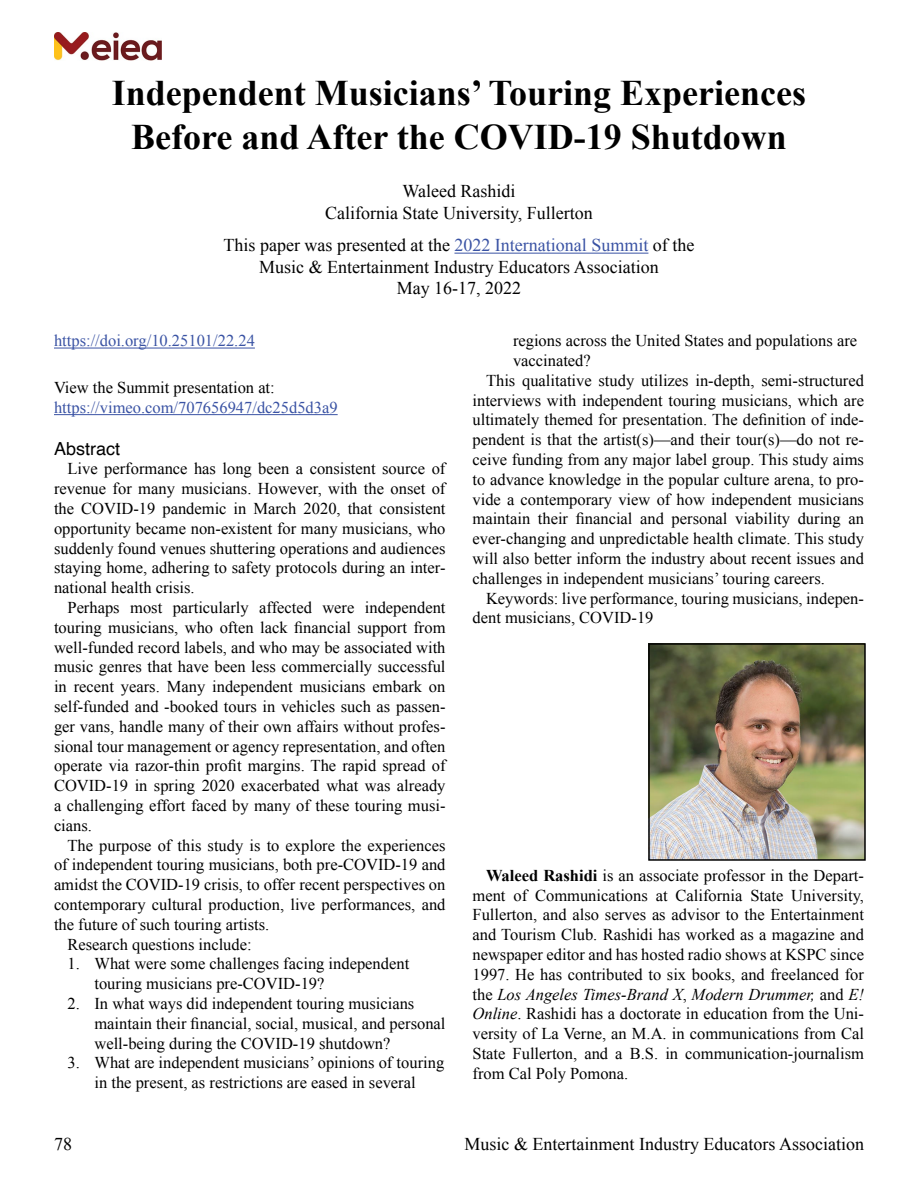
<style>
.page{position:relative;width:918px;height:1188px;background:#fff}
.page>*{position:absolute;margin:0;border:0;box-sizing:border-box;transform-origin:0 0}
.t1{font:700 36px/43.2px "Times New Roman";color:#000;text-align:center}
.t2{font:18px/21.6px "Times New Roman";color:#000;text-align:center}
.t3{font:18px "Helvetica";color:#000}
.t4{font:16.5px/19.8px "Times New Roman";color:#000;text-align:justify}
.t5{font:16.5px "Times New Roman";color:#3a53a4}
.s1{color:#3a53a4}
.s2{font-weight:700}
.s3{font-style:italic}
</style>
<div class="page">
<hr style="left:454px;top:253px;width:194px;height:1px;background:#3a53a4">
<img style="left:54px;top:32px;width:108px;height:28px">
<hr style="left:54px;top:348px;width:201px;height:1px;background:#3a53a4">
<hr style="left:54px;top:414px;width:284px;height:1px;background:#3a53a4">
<img style="left:651px;top:646px;width:212px;height:212px">
<div style="left:648px;top:643px;width:218px;height:218px;border:2px solid #000"></div>
<h1 class="t1" style="left:112px;top:71px;width:696px">Independent Musicians’ Touring Experiences<br>Before and After the COVID-19 Shutdown</h1>
<p class="t2" style="left:325px;top:180px;width:269px">Waleed Rashidi<br>California State University, Fullerton</p>
<p class="t2" style="left:224px;top:234px;width:472px">This paper was presented at the <span class="s1">2022 International Summit</span> of the<br>Music &amp; Entertainment Industry Educators Association<br>May 16-17, 2022</p>
<p class="t5" style="left:54px;top:330px;width:202px">https://doi.org/10.25101/22.24</p>
<p class="t4" style="left:54px;top:377px;width:222px">View the Summit presentation at:</p>
<p class="t5" style="left:54px;top:396px;width:285px">https://vimeo.com/707656947/dc25d5d3a9</p>
<p class="t3" style="left:54px;top:434px;width:68px">Abstract</p>
<p class="t4" style="left:54px;top:459px;width:393px;text-indent:13px">Live performance has long been a consistent source of revenue for many musicians. However, with the onset of the COVID-19 pandemic in March 2020, that consistent opportunity became non-existent for many musicians, who suddenly found venues shuttering operations and audiences staying home, adhering to safety protocols during an inter&shy;national health crisis.</p>
<p class="t4" style="left:54px;top:597px;width:393px;text-indent:13px">Perhaps most particularly affected were independent touring musicians, who often lack financial support from well-funded record labels, and who may be associated with music genres that have been less commercially successful in recent years. Many independent musicians embark on self-funded and -booked tours in vehicles such as passen&shy;ger vans, handle many of their own affairs without profes&shy;sional tour management or agency representation, and often operate via razor-thin profit margins. The rapid spread of COVID-19 in spring 2020 exacerbated what was already a challenging effort faced by many of these touring musi&shy;cians.</p>
<p class="t4" style="left:67px;top:835px;width:379px">The purpose of this study is to explore the experiences</p>
<p class="t4" style="left:54px;top:855px;width:393px">of independent touring musicians, both pre-COVID-19 and</p>
<p class="t4" style="left:54px;top:875px;width:393px">amidst the COVID-19 crisis, to offer recent perspectives on</p>
<p class="t4" style="left:54px;top:894px;width:393px">contemporary cultural production, live performances, and</p>
<p class="t4" style="left:54px;top:914px;width:217px">the future of such touring artists.</p>
<p class="t4" style="left:67px;top:934px;width:186px">Research questions include:</p>
<p class="t4" style="left:94px;top:954px;width:316px;text-indent:-27px">1. What were some challenges facing independent touring musicians pre-COVID-19?</p>
<p class="t4" style="left:94px;top:993px;width:353px;text-align:left;text-indent:-27px">2. In what ways did independent touring musicians maintain their financial, social, musical, and personal well-being during the COVID-19 shutdown?</p>
<p class="t4" style="left:67px;top:1053px;width:378px;text-align:center">3. What are independent musicians’ opinions of touring in the present, as restrictions are eased in several</p>
<p class="t4" style="left:513px;top:331px;width:346px">regions across the United States and populations are</p>
<p class="t4" style="left:513px;top:350px;width:79px">vaccinated?</p>
<p class="t4" style="left:486px;top:370px;width:380px">This qualitative study utilizes in-depth, semi-structured</p>
<p class="t4" style="left:473px;top:390px;width:393px">interviews with independent touring musicians, which are</p>
<p class="t4" style="left:473px;top:410px;width:393px">ultimately themed for presentation. The definition of inde-</p>
<p class="t4" style="left:473px;top:430px;width:393px">pendent is that the artist(s)—and their tour(s)—do not re-</p>
<p class="t4" style="left:473px;top:449px;width:393px">ceive funding from any major label group. This study aims</p>
<p class="t4" style="left:473px;top:469px;width:393px">to advance knowledge in the popular culture arena, to pro-</p>
<p class="t4" style="left:473px;top:489px;width:393px">vide a contemporary view of how independent musicians</p>
<p class="t4" style="left:473px;top:509px;width:393px">maintain their financial and personal viability during an</p>
<p class="t4" style="left:473px;top:529px;width:393px">ever-changing and unpredictable health climate. This study</p>
<p class="t4" style="left:473px;top:548px;width:393px">will also better inform the industry about recent issues and</p>
<p class="t4" style="left:473px;top:568px;width:354px">challenges in independent musicians’ touring careers.</p>
<p class="t4" style="left:486px;top:588px;width:379px">Keywords: live performance, touring musicians, indepen-</p>
<p class="t4" style="left:473px;top:608px;width:183px">dent musicians, COVID-19</p>
<p class="t4" style="left:473px;top:865px;width:393px;text-indent:13px"><span class="s2">Waleed Rashidi</span> is an associate professor in the Depart&shy;ment of Communications at California State University, Fullerton, and also serves as advisor to the Entertainment and Tourism Club. Rashidi has worked as a magazine and newspaper editor and has hosted radio shows at KSPC since 1997. He has contributed to six books, and freelanced for the <span class="s3">Los Angeles Times-Brand X</span>, <span class="s3">Modern Drummer,</span> and <span class="s3">E!<br>Online</span>. Rashidi has a doctorate in education from the Uni&shy;versity of La Verne, an M.A. in communications from Cal State Fullerton, and a B.S. in communication-journalism from Cal Poly Pomona.</p>
<p class="t2" style="left:54px;top:1132px;width:19px">78</p>
<p class="t2" style="left:465px;top:1132px;width:401px">Music &amp; Entertainment Industry Educators Association</p>
</div>
